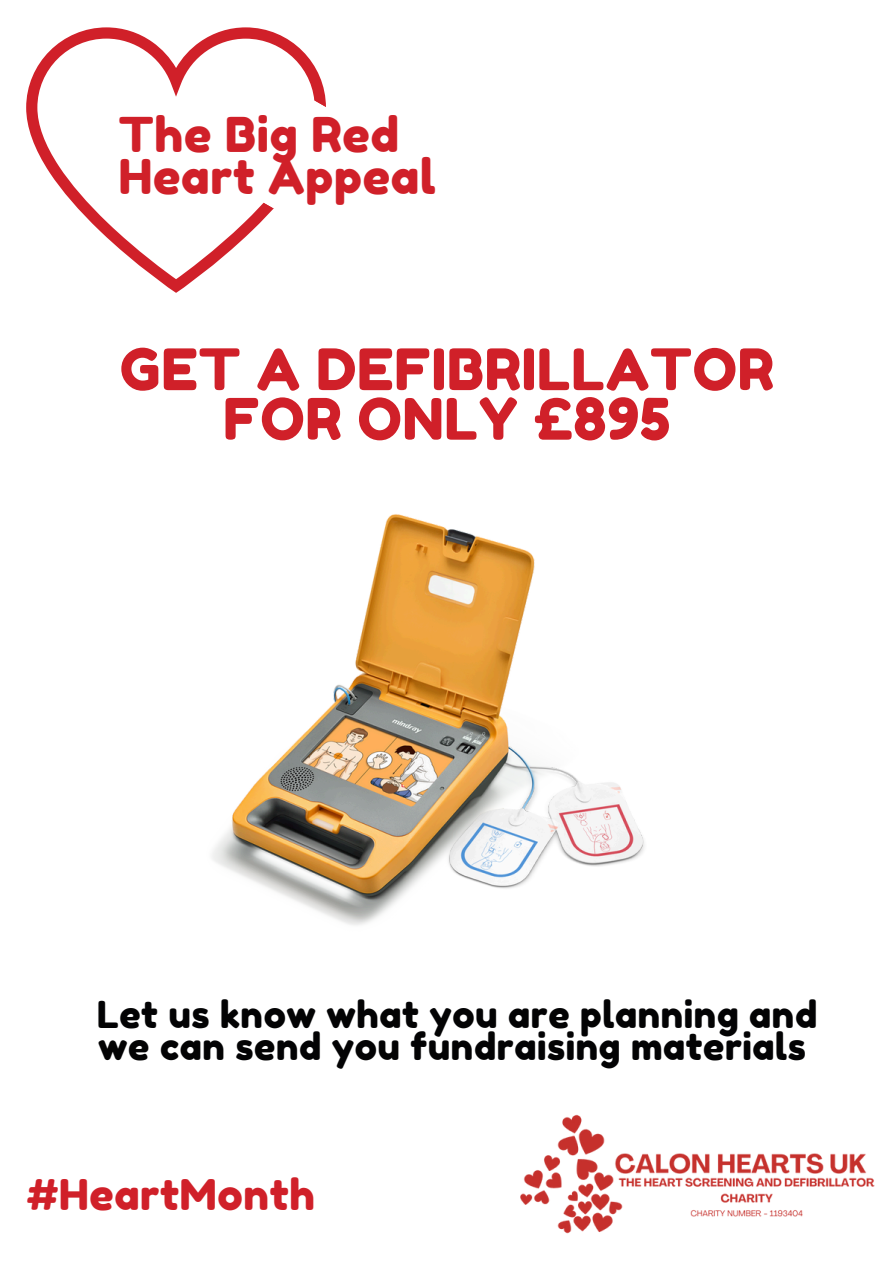
<style>
.page{position:relative;width:894px;height:1264px;background:#fff}
.page>*{position:absolute;margin:0;border:0;box-sizing:border-box;transform-origin:0 0}
.t1{font:57px/49.5px "Fredoka One";letter-spacing:.015em;color:#d02029;text-align:center}
.t2{font:47.85px/41.8px "Fredoka One";letter-spacing:.015em;color:#d02029}
.t3{font:42.3px "Fredoka One";letter-spacing:.015em;color:#d02029}
.t4{font:37.05px/32.7px "Fredoka One";letter-spacing:.015em;color:#030304}
</style>
<div class="page">
<svg style="left:26px;top:27px;width:299px;height:266px"></svg>
<svg style="left:254px;top:98px;width:72px;height:115px"></svg>
<img style="left:212px;top:514px;width:433px;height:411px">
<img style="left:520px;top:1114px;width:355px;height:120px">
<p class="t2" style="left:119px;top:114px;width:318px">The Big Red<br>Heart Appeal</p>
<h2 class="t1" style="left:120px;top:344px;width:655px">GET A DEFIBRILLATOR<br>FOR ONLY £895</h2>
<p class="t4" style="left:97px;top:997px;width:721px">Let us know what you are planning and we can send you fundraising materials</p>
<h1 class="t3" style="left:27px;top:1168px;width:289px">#HeartMonth</h1>
</div>
